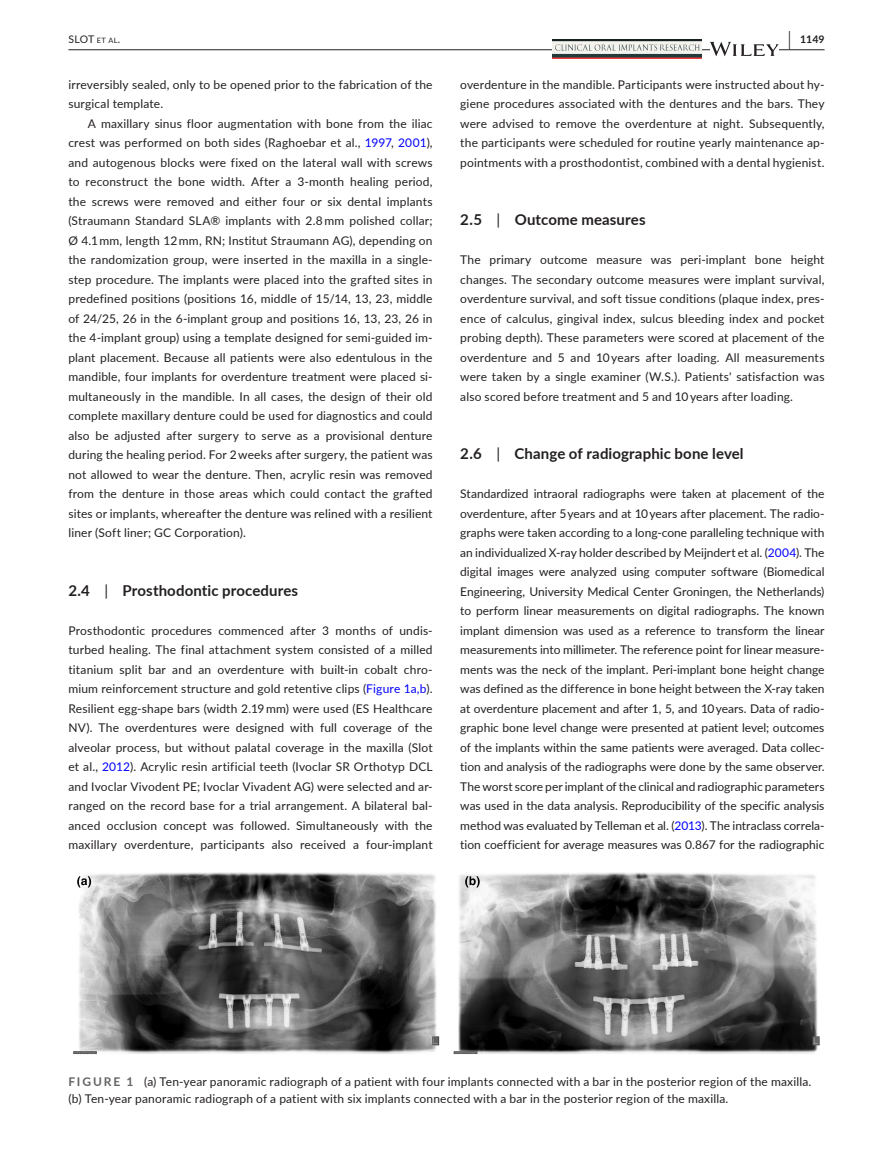
<style>
.page{position:relative;width:893px;height:1174px;background:#fff}
.page>*{position:absolute;margin:0;border:0;box-sizing:border-box;transform-origin:0 0}
.t1{font:700 15px "Lato";letter-spacing:.01em;color:#231f20}
.t2{font:12px/19.5px "Lato";letter-spacing:.015em;color:#231f20;text-align:justify}
.t3{font:10.5px "Lato";color:#231f20}
.t4{font:700 10.5px "Lato";color:#231f20}
.s1{font-size:7.35px}
.s2{font-size:19.5px}
.s3{color:#00f}
.s4{font-weight:400}
.s5{font-weight:700;color:#636366}
</style>
<div class="page">
<hr style="left:68px;top:49px;width:756px;height:1px;background:#231f20">
<img style="left:553px;top:39px;width:148px;height:20px">
<svg style="left:710px;top:42px;width:69px;height:14px"></svg>
<img style="left:73px;top:872px;width:747px;height:182px">
<p class="t3" style="left:68px;top:31px;width:53px">SLOT <span class="s1">et al</span>.</p>
<p class="t4" style="left:789px;top:31px;width:37px"><span class="s2">|</span> 1149</p>
<p class="t2" style="left:68px;top:74px;width:366px">irreversibly sealed, only to be opened prior to the fabrication of the surgical template.</p>
<p class="t2" style="left:68px;top:113px;width:366px;text-indent:20px">A maxillary sinus floor augmentation with bone from the iliac crest was performed on both sides (Raghoebar et al., <span class="s3">1997</span>, <span class="s3">2001</span>), and autogenous blocks were fixed on the lateral wall with screws to reconstruct the bone width. After a 3-month healing period, the screws were removed and either four or six dental implants (Straumann Standard SLA® implants with 2.8 mm polished collar; Ø 4.1 mm, length 12 mm, RN; Institut Straumann AG), depending on the randomization group, were inserted in the maxilla in a single&shy;step procedure. The implants were placed into the grafted sites in predefined positions (positions 16, middle of 15/14, 13, 23, middle of 24/25, 26 in the 6-implant group and positions 16, 13, 23, 26 in the 4-implant group) using a template designed for semi-guided im&shy;plant placement. Because all patients were also edentulous in the mandible, four implants for overdenture treatment were placed si&shy;multaneously in the mandible. In all cases, the design of their old complete maxillary denture could be used for diagnostics and could also be adjusted after surgery to serve as a provisional denture during the healing period. For 2 weeks after surgery, the patient was not allowed to wear the denture. Then, acrylic resin was removed from the denture in those areas which could contact the grafted sites or implants, whereafter the denture was relined with a resilient liner (Soft liner; GC Corporation).</p>
<p class="t2" style="left:460px;top:74px;width:366px">overdenture in the mandible. Participants were instructed about hy&shy;giene procedures associated with the dentures and the bars. They were advised to remove the overdenture at night. Subsequently, the participants were scheduled for routine yearly maintenance ap&shy;pointments with a prosthodontist, combined with a dental hygienist.</p>
<p class="t1" style="left:460px;top:209px;width:187px">2.5 <span class="s4">|</span> Outcome measures</p>
<p class="t2" style="left:460px;top:249px;width:366px">The primary outcome measure was peri-implant bone height changes. The secondary outcome measures were implant survival, overdenture survival, and soft tissue conditions (plaque index, pres&shy;ence of calculus, gingival index, sulcus bleeding index and pocket probing depth). These parameters were scored at placement of the overdenture and 5 and 10 years after loading. All measurements were taken by a single examiner (W.S.). Patients' satisfaction was also scored before treatment and 5 and 10 years after loading.</p>
<p class="t1" style="left:460px;top:443px;width:285px">2.6 <span class="s4">|</span> Change of radiographic bone level</p>
<p class="t2" style="left:460px;top:483px;width:366px">Standardized intraoral radiographs were taken at placement of the overdenture, after 5 years and at 10 years after placement. The radio&shy;graphs were taken according to a long-cone paralleling technique with an individualized X-ray holder described by Meijndert et al. (<span class="s3">2004</span>). The digital images were analyzed using computer software (Biomedical Engineering, University Medical Center Groningen, the Netherlands) to perform linear measurements on digital radiographs. The known implant dimension was used as a reference to transform the linear measurements into millimeter. The reference point for linear measure&shy;ments was the neck of the implant. Peri-implant bone height change was defined as the difference in bone height between the X-ray taken at overdenture placement and after 1, 5, and 10 years. Data of radio&shy;graphic bone level change were presented at patient level; outcomes of the implants within the same patients were averaged. Data collec&shy;tion and analysis of the radiographs were done by the same observer.<br>The worst score per implant of the clinical and radiographic parameters was used in the data analysis. Reproducibility of the specific analysis method was evaluated by Telleman et al. (<span class="s3">2013</span>). The intraclass correla&shy;tion coefficient for average measures was 0.867 for the radiographic</p>
<p class="t1" style="left:68px;top:579px;width:231px">2.4 <span class="s4">|</span> Prosthodontic procedures</p>
<p class="t2" style="left:68px;top:620px;width:366px">Prosthodontic procedures commenced after 3 months of undis&shy;turbed healing. The final attachment system consisted of a milled titanium split bar and an overdenture with built-in cobalt chro&shy;mium reinforcement structure and gold retentive clips (<span class="s3">Figure 1a,b</span>).<br>Resilient egg-shape bars (width 2.19 mm) were used (ES Healthcare NV). The overdentures were designed with full coverage of the alveolar process, but without palatal coverage in the maxilla (Slot et al., <span class="s3">2012</span>). Acrylic resin artificial teeth (Ivoclar SR Orthotyp DCL and Ivoclar Vivodent PE; Ivoclar Vivadent AG) were selected and ar&shy;ranged on the record base for a trial arrangement. A bilateral bal&shy;anced occlusion concept was followed. Simultaneously with the maxillary overdenture, participants also received a four-implant</p>
<p class="t2" style="left:68px;top:1073px;width:744px;line-height:16.5px"><span class="s5">FIGURE 1</span> (a) Ten-year panoramic radiograph of a patient with four implants connected with a bar in the posterior region of the maxilla. (b) Ten-year panoramic radiograph of a patient with six implants connected with a bar in the posterior region of the maxilla.</p>
</div>
